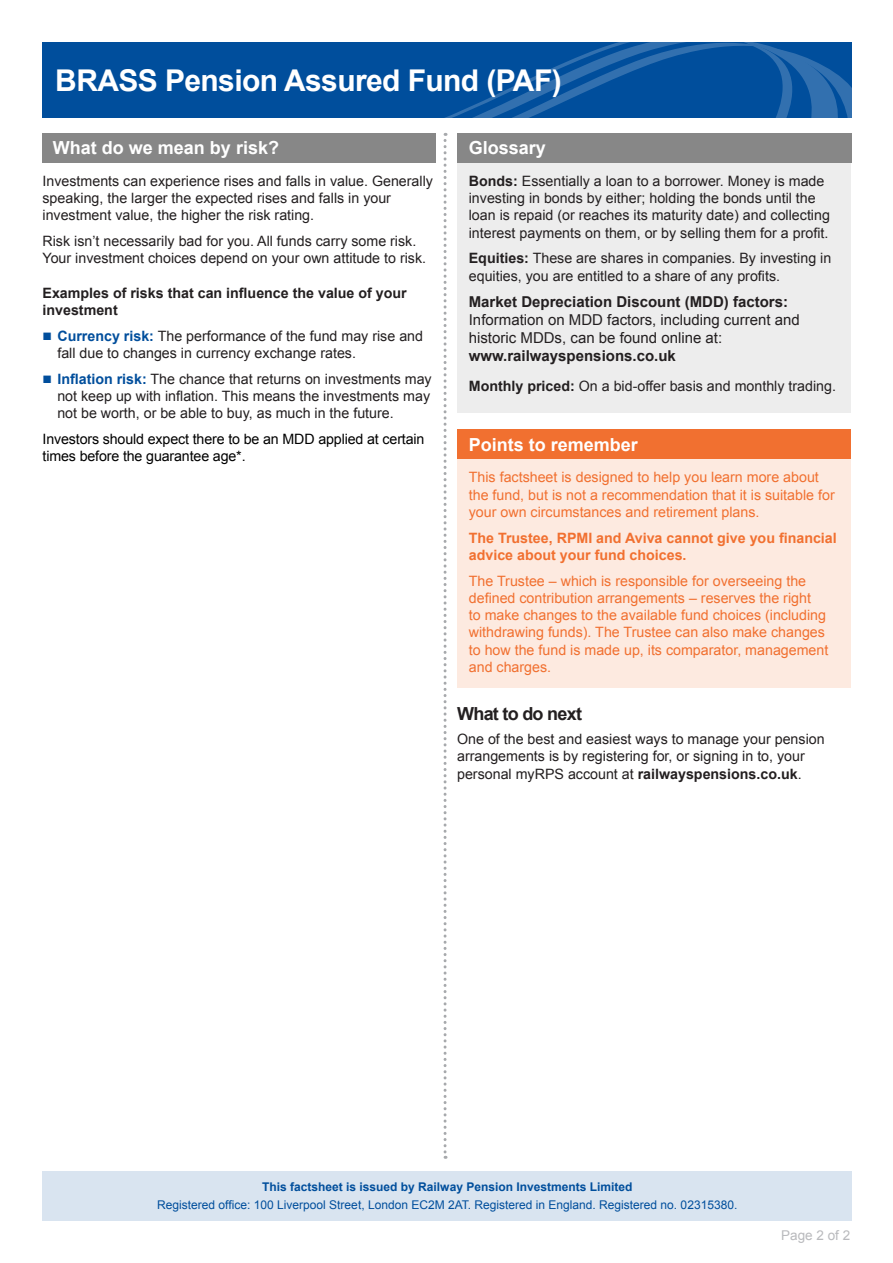
<style>
.page{position:relative;width:893px;height:1263px;background:#fff}
.page>*{position:absolute;margin:0;border:0;box-sizing:border-box;transform-origin:0 0}
.t1{font:700 30px "Arial";letter-spacing:-.02em;color:#fff}
.t2{font:700 18px "Arial";color:#fff}
.t3{font:700 18px "Arial";letter-spacing:-.04em;color:#231f20}
.t4{font:15px/18px "Arial";color:#231f20}
.t5{font:14.25px/17.2px "Arial";color:#231f20}
.t6{font:14.25px/17.2px "Arial";color:#f17030}
.t7{font:14.25px/17.2px "Arial";letter-spacing:-.01em;color:#000}
.t8{font:700 14.25px/17.2px "Arial";color:#f17030}
.t9{font:700 14.25px/17.2px "Arial";color:#231f20}
.t10{font:13.5px "Arial";color:#b9babd}
.t11{font:12px/17.2px "Arial";color:#004e9c;text-align:center}
.s1{color:#004e9c}
.s2{font-weight:700;color:#004e9c}
.s3{font-weight:700}
</style>
<div class="page">
<div style="left:457px;top:158px;width:393px;height:254px;background:#ededed"></div>
<div style="left:43px;top:43px;width:808px;height:75px;background:#004e9c"></div>
<svg style="left:445px;top:43px;width:406px;height:75px"></svg>
<svg style="left:444px;top:133px;width:3px;height:1026px"></svg>
<div style="left:43px;top:1170px;width:809px;height:50px;background:#d9e4f0"></div>
<div style="left:43px;top:133px;width:393px;height:30px;background:#878787"></div>
<div style="left:457px;top:133px;width:395px;height:30px;background:#878787"></div>
<div style="left:457px;top:458px;width:393px;height:230px;background:#fdeae0"></div>
<div style="left:457px;top:429px;width:393px;height:30px;background:#f17030"></div>
<p class="t1" style="left:55px;top:60px;width:508px">BRASS Pension Assured Fund (PAF)</p>
<p class="t2" style="left:53px;top:136px;width:228px">What do we mean by risk?</p>
<p class="t5" style="left:43px;top:172px;width:392px">Investments can experience rises and falls in value. Generally speaking, the larger the expected rises and falls in your investment value, the higher the risk rating.</p>
<p class="t5" style="left:43px;top:233px;width:385px">Risk isn’t necessarily bad for you. All funds carry some risk.<br>Your investment choices depend on your own attitude to risk.</p>
<p class="t9" style="left:43px;top:284px;width:366px">Examples of risks that can influence the value of your investment</p>
<p class="t5" style="left:57px;top:327px;width:367px;text-indent:-15px"><span class="s1">■</span> <span class="s2">Currency risk:</span> The performance of the fund may rise and fall due to changes in currency exchange rates.</p>
<p class="t5" style="left:57px;top:370px;width:376px;text-align:justify;text-indent:-15px"><span class="s1">■</span> <span class="s2">Inflation risk:</span> The chance that returns on investments may not keep up with inflation. This means the investments may not be worth, or be able to buy, as much in the future.</p>
<p class="t7" style="left:43px;top:430px;width:383px">Investors should expect there to be an MDD applied at certain times before the guarantee age*.</p>
<p class="t2" style="left:469px;top:136px;width:79px">Glossary</p>
<p class="t5" style="left:469px;top:172px;width:363px"><span class="s3">Bonds:</span> Essentially a loan to a borrower. Money is made investing in bonds by either; holding the bonds until the loan is repaid (or reaches its maturity date) and collecting interest payments on them, or by selling them for a profit.</p>
<p class="t5" style="left:469px;top:250px;width:364px"><span class="s3">Equities:</span> These are shares in companies. By investing in equities, you are entitled to a share of any profits.</p>
<p class="t4" style="left:469px;top:293px;width:332px"><span class="s3">Market Depreciation Discount (MDD) factors:<br></span>Information on MDD factors, including current and historic MDDs, can be found online at: <span class="s3">www.railwayspensions.co.uk</span></p>
<p class="t5" style="left:469px;top:378px;width:369px"><span class="s3">Monthly priced:</span> On a bid-offer basis and monthly trading.</p>
<p class="t2" style="left:469px;top:433px;width:171px">Points to remember</p>
<p class="t6" style="left:469px;top:469px;width:367px">This factsheet is designed to help you learn more about the fund, but is not a recommendation that it is suitable for your own circumstances and retirement plans.</p>
<p class="t8" style="left:469px;top:529px;width:369px">The Trustee, RPMI and Aviva cannot give you financial advice about your fund choices.</p>
<p class="t6" style="left:469px;top:572px;width:361px">The Trustee – which is responsible for overseeing the defined contribution arrangements – reserves the right<br>to make changes to the available fund choices (including withdrawing funds). The Trustee can also make changes to how the fund is made up, its comparator, management and charges.</p>
<p class="t3" style="left:457px;top:702px;width:126px">What to do next</p>
<p class="t5" style="left:457px;top:731px;width:369px">One of the best and easiest ways to manage your pension arrangements is by registering for, or signing in to, your personal myRPS account at <span class="s3">railwayspensions.co.uk</span>.</p>
<p class="t11" style="left:157px;top:1178px;width:582px"><span class="s3">This factsheet is issued by Railway Pension Investments Limited<br></span>Registered office: 100 Liverpool Street, London EC2M 2AT. Registered in England. Registered no. 02315380.</p>
<p class="t10" style="left:781px;top:1227px;width:71px">Page 2 of 2</p>
</div>
